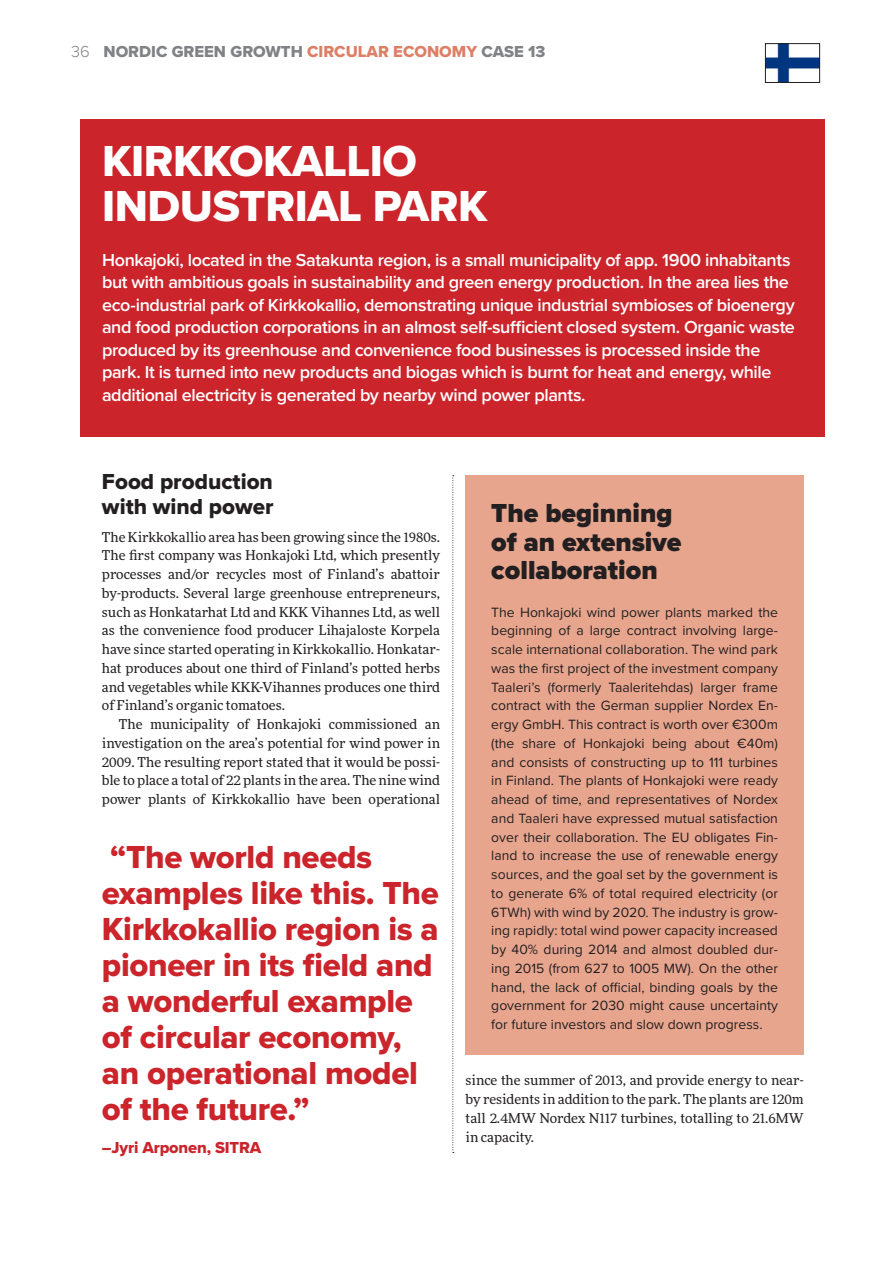
<style>
.page{position:relative;width:893px;height:1263px;background:#fff}
.page>*{position:absolute;margin:0;border:0;box-sizing:border-box;transform-origin:0 0}
.chapter_otsikko{font:45px/45px "Proxima Nova Extrabld";letter-spacing:-.01em;color:#fff}
.Iso_nosto_tekstissä{font:33px/36px "Proxima Nova Extrabld";letter-spacing:-.01em;color:#cb242b}
.more-pikkuotsikko{font:900 27px/28.5px "Proxima Nova";color:#231f20}
.väliotsikko{font:22.5px/25.5px "Proxima Nova Extrabld";color:#231f20}
.Theme_ingressi{font:600 18px/22.5px "Proxima Nova";letter-spacing:-.025em;color:#fff}
.Leipis-sis{font:16.5px "Proxima Nova Extrabld";color:#808285}
.Iso_nosto_tekstissä-2{font:16.5px "Proxima Nova Extrabld";letter-spacing:-.01em;color:#cb242b}
.t1{font:300 16.5px "Proxima Nova";color:#808285}
.asides{font:13.95px/18.8px "Proxima Nova";color:#231f20;text-align:justify}
.leipis{font:13.5px/18.8px "More Pro";color:#231f20;text-align:justify}
.Leipis-sis-2{font:13.5px/18.8px "More Pro";color:#231f20;text-align:justify}
.s1{color:#dc7f66}
</style>
<div class="page">
<svg style="left:452px;top:475px;width:2px;height:678px"></svg>
<div style="left:81px;top:119px;width:744px;height:318px;background:#cb242b"></div>
<div style="left:466px;top:475px;width:338px;height:580px;background:#e7a58e"></div>
<img style="left:767px;top:45px;width:51px;height:36px">
<div style="left:765px;top:43px;width:55px;height:40px;border:1px solid #231f20"></div>
<p class="t1" style="left:71px;top:41px;width:20px">36</p>
<p class="Leipis-sis" style="left:103px;top:41px;width:443px">NORDIC GREEN GROWTH <span class="s1">CIRCULAR ECONOMY</span> CASE 13</p>
<p class="chapter_otsikko" style="left:102px;top:141px;width:387px">KIRKKOKALLIO<br>INDUSTRIAL PARK</p>
<p class="Theme_ingressi" style="left:102px;top:249px;width:694px">Honkajoki, located in the Satakunta region, is a small municipality of app. 1900 inhabitants but with ambitious goals in sustainability and green energy production. In the area lies the eco-industrial park of Kirkkokallio, demonstrating unique industrial symbioses of bioenergy and food production corporations in an almost self-sufficient closed system. Organic waste produced by its greenhouse and convenience food businesses is processed inside the park. It is turned into new products and biogas which is burnt for heat and energy, while additional electricity is generated by nearby wind power plants.</p>
<p class="väliotsikko" style="left:102px;top:469px;width:173px">Food production with wind power</p>
<p class="leipis" style="left:102px;top:527px;width:340px">The Kirkkokallio area has been growing since the 1980s.<br>The first company was Honkajoki Ltd, which presently processes and/or recycles most of Finland’s abattoir by-products. Several large greenhouse entrepreneurs, such as Honkatarhat Ltd and KKK Vihannes Ltd, as well as the convenience food producer Lihajaloste Korpela have since started operating in Kirkkokallio. Honkatar&shy;hat produces about one third of Finland’s potted herbs and vegetables while KKK-Vihannes produces one third of Finland’s organic tomatoes.</p>
<p class="Leipis-sis-2" style="left:102px;top:714px;width:340px;text-indent:17px">The municipality of Honkajoki commissioned an investigation on the area’s potential for wind power in 2009. The resulting report stated that it would be possi&shy;ble to place a total of 22 plants in the area. The nine wind power plants of Kirkkokallio have been operational</p>
<p class="Iso_nosto_tekstissä" style="left:102px;top:840px;width:338px">“The world needs examples like this. The<br>Kirkkokallio region is a pioneer in its field and a wonderful example of circular economy, an operational model of the future.”</p>
<p class="Iso_nosto_tekstissä-2" style="left:102px;top:1137px;width:161px">–Jyri Arponen, SITRA</p>
<p class="more-pikkuotsikko" style="left:491px;top:501px;width:192px">The beginning of an extensive collaboration</p>
<p class="asides" style="left:491px;top:603px;width:288px">The Honkajoki wind power plants marked the beginning of a large contract involving large&shy;scale international collaboration. The wind park was the first project of the investment company Taaleri’s (formerly Taaleritehdas) larger frame contract with the German supplier Nordex En&shy;ergy GmbH. This contract is worth over €300m (the share of Honkajoki being about €40m) and consists of constructing up to 111 turbines in Finland. The plants of Honkajoki were ready ahead of time, and representatives of Nordex and Taaleri have expressed mutual satisfaction over their collaboration. The EU obligates Fin&shy;land to increase the use of renewable energy sources, and the goal set by the government is to generate 6% of total required electricity (or 6TWh) with wind by 2020. The industry is grow&shy;ing rapidly: total wind power capacity increased by 40% during 2014 and almost doubled dur&shy;ing 2015 (from 627 to 1005 MW). On the other hand, the lack of official, binding goals by the government for 2030 might cause uncertainty for future investors and slow down progress.</p>
<p class="Leipis-sis-2" style="left:466px;top:1070px;width:340px">since the summer of 2013, and provide energy to near&shy;by residents in addition to the park. The plants are 120m tall 2.4MW Nordex N117 turbines, totalling to 21.6MW in capacity.</p>
</div>
